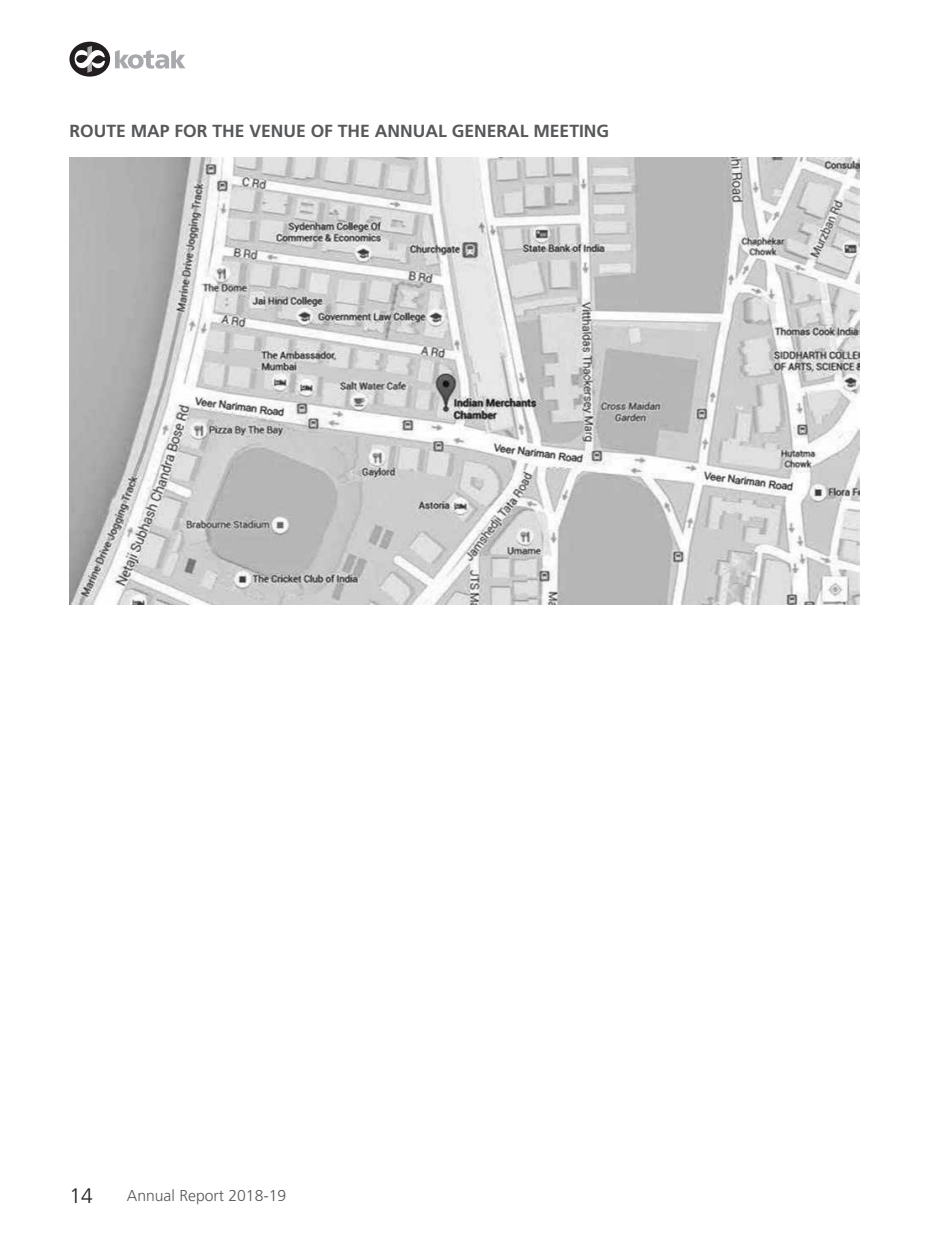
<style>
.page{position:relative;width:949px;height:1235px;background:#fff}
.page>*{position:absolute;margin:0;border:0;box-sizing:border-box;transform-origin:0 0}
.t1{font:300 21px "Frutiger LT Std";color:#231f20}
.t2{font:700 17.5px "Frutiger LT Std";color:#57585a}
.t3{font:300 15.75px "Frutiger LT Std";color:#57585a}
</style>
<div class="page">
<div style="left:69px;top:42px;width:41px;height:35px;background:#231f20;border-radius:50%"></div>
<svg style="left:75px;top:46px;width:30px;height:27px"></svg>
<svg style="left:115px;top:50px;width:70px;height:19px"></svg>
<img style="left:69px;top:158px;width:790px;height:447px">
<p class="t2" style="left:69px;top:121px;width:541px">ROUTE MAP FOR THE VENUE OF THE ANNUAL GENERAL MEETING</p>
<p class="t1" style="left:69px;top:1184px;width:25px">14</p>
<p class="t3" style="left:127px;top:1187px;width:161px">Annual Report 2018-19</p>
</div>
